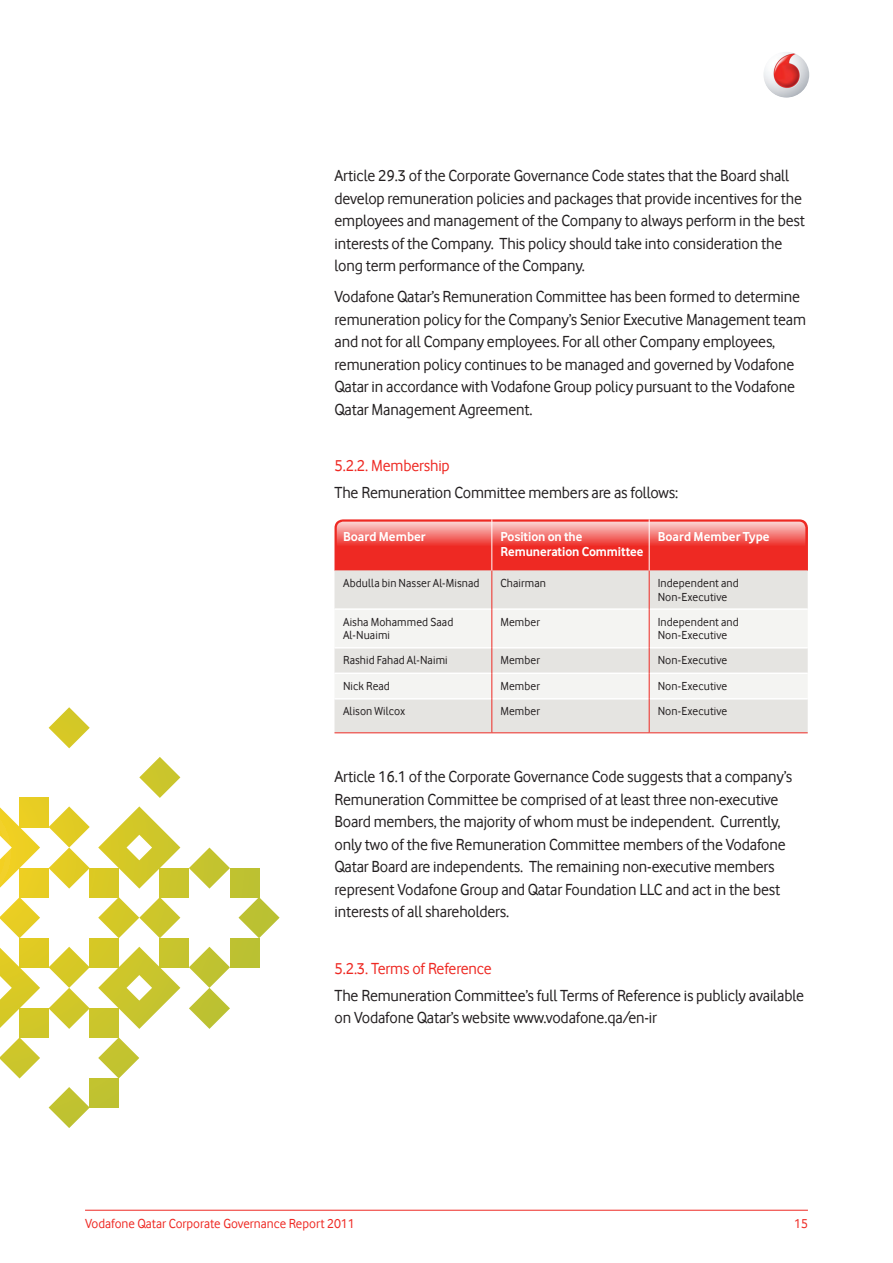
<style>
.page{position:relative;width:893px;height:1263px;background:#fff}
.page>*{position:absolute;margin:0;border:0;box-sizing:border-box;transform-origin:0 0}
.t1{font:16.5px/22.5px "Vodafone Rg";letter-spacing:-.01em;color:#231f20}
.t2{font:16.5px "Vodafone Rg";letter-spacing:-.01em;color:#ee2923}
.t3{font:700 13.5px/15px "Vodafone Rg";color:#fff}
.t4{font:13.5px "Vodafone Rg";color:#ee2923}
.t5{font:12px/13.5px "Vodafone Rg";letter-spacing:.01em;color:#231f20}
</style>
<div class="page">
<svg style="left:139px;top:757px;width:41px;height:41px"></svg>
<svg style="left:49px;top:707px;width:41px;height:41px"></svg>
<div style="left:20px;top:798px;width:29px;height:29px;background:#e8cd23"></div>
<div style="left:230px;top:868px;width:29px;height:29px;background:#bec131"></div>
<div style="left:230px;top:938px;width:29px;height:29px;background:#bbc132"></div>
<svg style="left:238px;top:897px;width:42px;height:41px"></svg>
<svg style="left:189px;top:847px;width:41px;height:42px"></svg>
<div style="left:160px;top:868px;width:29px;height:29px;background:#cac52c"></div>
<div style="left:160px;top:938px;width:29px;height:29px;background:#c7c42e"></div>
<div style="left:90px;top:868px;width:29px;height:29px;background:#dac924"></div>
<div style="left:90px;top:938px;width:29px;height:29px;background:#d4c826"></div>
<svg style="left:98px;top:897px;width:82px;height:41px"></svg>
<svg style="left:49px;top:806px;width:41px;height:83px"></svg>
<div style="left:20px;top:868px;width:29px;height:29px;background:#e8cd23"></div>
<div style="left:20px;top:938px;width:29px;height:29px;background:#e0ca23"></div>
<svg style="left:0;top:897px;width:40px;height:41px"></svg>
<svg style="left:98px;top:806px;width:82px;height:83px"></svg>
<svg style="left:0;top:807px;width:40px;height:81px"></svg>
<svg style="left:98px;top:947px;width:82px;height:82px"></svg>
<svg style="left:0;top:948px;width:40px;height:80px"></svg>
<svg style="left:189px;top:947px;width:41px;height:82px"></svg>
<div style="left:90px;top:1008px;width:29px;height:29px;background:#cac52c"></div>
<div style="left:90px;top:1078px;width:29px;height:29px;background:#bfc231"></div>
<svg style="left:98px;top:1037px;width:41px;height:41px"></svg>
<svg style="left:49px;top:947px;width:41px;height:82px"></svg>
<svg style="left:49px;top:1087px;width:41px;height:41px"></svg>
<div style="left:20px;top:1008px;width:29px;height:29px;background:#d2c728"></div>
<svg style="left:0;top:1037px;width:40px;height:41px"></svg>
<hr style="left:85px;top:1210px;width:723px;height:1px;background:#ee2923">
<img style="left:763px;top:52px;width:46px;height:46px;border-radius:23px">
<svg style="left:334px;top:519px;width:474px;height:51px;background:#f15550"></svg>
<div style="left:334px;top:570px;width:474px;height:162px;background:#e5e4e1"></div>
<hr style="left:334px;top:608px;width:157px;height:2px;background:#fff">
<hr style="left:492px;top:608px;width:157px;height:2px;background:#fff">
<hr style="left:650px;top:608px;width:158px;height:2px;background:#fff">
<hr style="left:491px;top:570px;width:1px;height:39px;background:#ee2923">
<hr style="left:649px;top:570px;width:1px;height:39px;background:#ee2923">
<hr style="left:334px;top:732px;width:158px;height:1px;background:#ee2923">
<hr style="left:492px;top:732px;width:157px;height:1px;background:#ee2923">
<hr style="left:649px;top:732px;width:159px;height:1px;background:#ee2923">
<hr style="left:491px;top:519px;width:1px;height:51px;background:#fff">
<hr style="left:649px;top:519px;width:1px;height:51px;background:#fff">
<svg style="left:334px;top:609px;width:474px;height:90px"></svg>
<hr style="left:491px;top:699px;width:1px;height:33px;background:#ee2923">
<hr style="left:649px;top:699px;width:1px;height:33px;background:#ee2923">
<p class="t1" style="left:334px;top:164px;width:472px">Article 29.3 of the Corporate Governance Code states that the Board shall develop remuneration policies and packages that provide incentives for the employees and management of the Company to always perform in the best interests of the Company. This policy should take into consideration the long term performance of the Company.</p>
<p class="t1" style="left:334px;top:285px;width:473px">Vodafone Qatar’s Remuneration Committee has been formed to determine remuneration policy for the Company’s Senior Executive Management team and not for all Company employees. For all other Company employees, remuneration policy continues to be managed and governed by Vodafone Qatar in accordance with Vodafone Group policy pursuant to the Vodafone Qatar Management Agreement.</p>
<p class="t2" style="left:334px;top:457px;width:117px">5.2.2. Membership</p>
<p class="t1" style="left:334px;top:481px;width:345px">The Remuneration Committee members are as follows:</p>
<p class="t3" style="left:343px;top:529px;width:84px">Board Member</p>
<p class="t3" style="left:500px;top:529px;width:145px">Position on the<br>Remuneration Committee</p>
<p class="t3" style="left:658px;top:529px;width:114px">Board Member Type</p>
<p class="t5" style="left:343px;top:576px;width:138px">Abdulla bin Nasser Al-Misnad</p>
<p class="t5" style="left:500px;top:576px;width:47px">Chairman</p>
<p class="t5" style="left:658px;top:576px;width:83px">Independent and<br>Non-Executive</p>
<p class="t5" style="left:343px;top:615px;width:112px">Aisha Mohammed Saad<br>Al-Nuaimi</p>
<p class="t5" style="left:500px;top:615px;width:41px">Member</p>
<p class="t5" style="left:658px;top:615px;width:83px">Independent and<br>Non-Executive</p>
<p class="t5" style="left:343px;top:654px;width:106px">Rashid Fahad Al-Naimi</p>
<p class="t5" style="left:500px;top:654px;width:41px">Member</p>
<p class="t5" style="left:658px;top:654px;width:71px">Non-Executive</p>
<p class="t5" style="left:343px;top:679px;width:48px">Nick Read</p>
<p class="t5" style="left:500px;top:679px;width:41px">Member</p>
<p class="t5" style="left:658px;top:679px;width:71px">Non-Executive</p>
<p class="t5" style="left:343px;top:705px;width:63px">Alison Wilcox</p>
<p class="t5" style="left:500px;top:705px;width:41px">Member</p>
<p class="t5" style="left:658px;top:705px;width:71px">Non-Executive</p>
<p class="t1" style="left:334px;top:765px;width:459px">Article 16.1 of the Corporate Governance Code suggests that a company’s Remuneration Committee be comprised of at least three non-executive Board members, the majority of whom must be independent. Currently, only two of the five Remuneration Committee members of the Vodafone Qatar Board are independents. The remaining non-executive members represent Vodafone Group and Qatar Foundation LLC and act in the best interests of all shareholders.</p>
<p class="t2" style="left:334px;top:959px;width:159px">5.2.3. Terms of Reference</p>
<p class="t1" style="left:334px;top:984px;width:471px">The Remuneration Committee’s full Terms of Reference is publicly available on Vodafone Qatar’s website www.vodafone.qa/en-ir</p>
<p class="t4" style="left:85px;top:1215px;width:271px">Vodafone Qatar Corporate Governance Report 2011</p>
<p class="t4" style="left:794px;top:1215px;width:15px">15</p>
</div>
